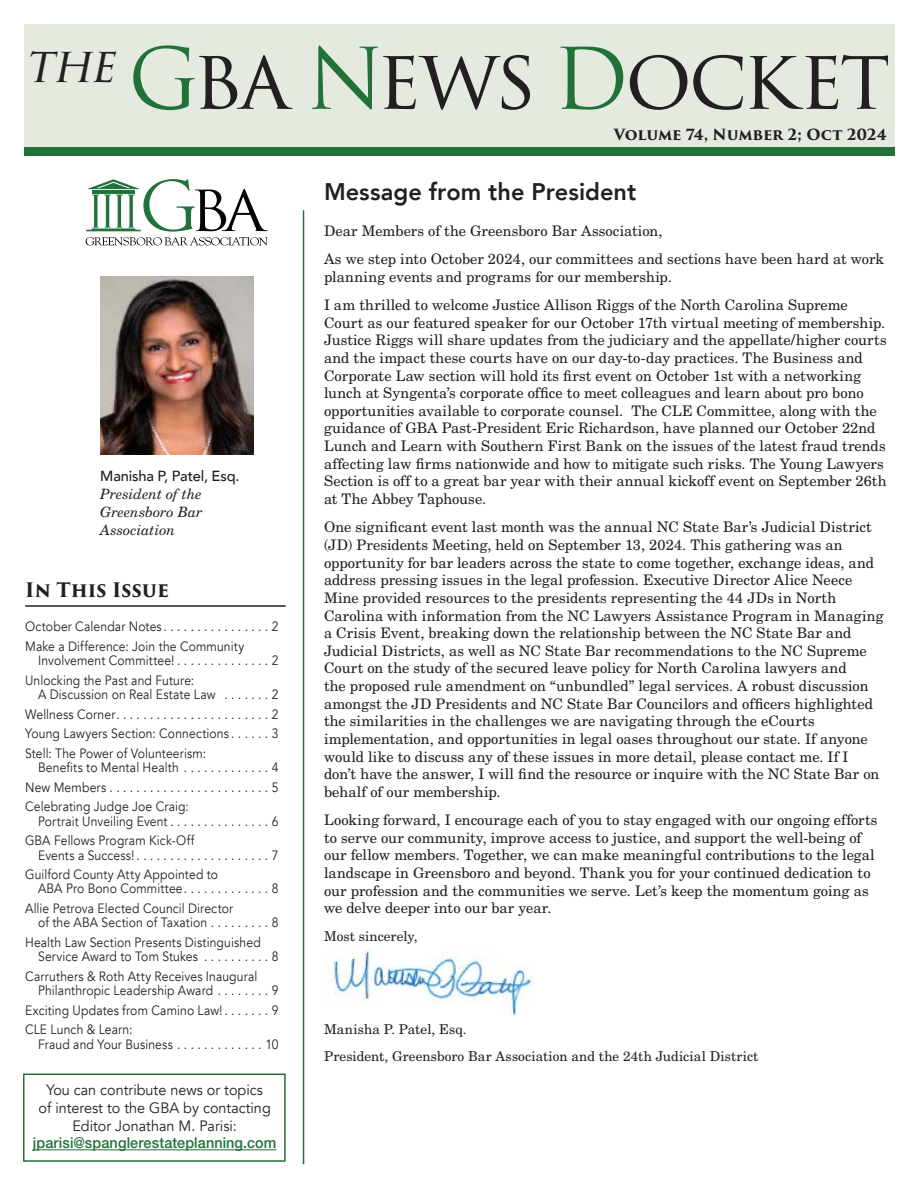
<style>
.page{position:relative;width:918px;height:1188px;background:#fff}
.page>*{position:absolute;margin:0;border:0;box-sizing:border-box;transform-origin:0 0}
.t1{font:82.5px "Trajan Pro 3";letter-spacing:-.045em;color:#231f20}
.FrontPage{font:800 24px "Avenir";letter-spacing:.005em;color:#231f20}
.TOC_Title{font:700 19.5px "Trajan Pro 3";letter-spacing:.005em;color:#231f20}
.t2{font:15px/17.9px "Avenir";color:#231f20;text-align:center;scale:.96 1}
.t3{font:700 15px "Trajan Pro 3";letter-spacing:-.015em;color:#231f20}
.t4{font:500 14.7px "Avenir";letter-spacing:-.01em;color:#231f20}
.t5{font:14.55px/17.7px "New Century Schlbk LT Std";letter-spacing:.005em;color:#231f20}
.t6{font:italic 14.25px/18px "New Century Schlbk LT Std";color:#231f20;text-align:justify}
.t7{font:13.5px/14.2px "Avenir";letter-spacing:.01em;color:#231f20;scale:.9 1}
.t8{font:13.5px "New Century Schlbk LT Std";letter-spacing:.01em;color:#231f20}
.s1{color:#227138}
.s2{font-family:"Helvetica Neue LT Std";font-weight:500;color:#227138}
</style>
<div class="page">
<div style="left:24px;top:24px;width:870px;height:132px;background:#e4eae0"></div>
<div style="left:24px;top:147px;width:870px;height:9px;background:#227138"></div>
<img style="left:100px;top:276px;width:153px;height:179px">
<hr style="left:303px;top:210px;width:1px;height:954px;background:#227138">
<div style="left:23px;top:1074px;width:263px;height:88px;border:2px solid #227138"></div>
<hr style="left:33px;top:1149px;width:243px;height:1px;background:#227138">
<hr style="left:25px;top:605px;width:261px;height:2px;background:#231f20">
<svg style="left:86px;top:179px;width:182px;height:66px"></svg>
<img style="left:324px;top:949px;width:210px;height:67px">
<p class="t1" style="left:24px;top:22px;width:867px"><sup>the</sup><span class="s1">G</span>ba <span class="s1">N</span>ews <span class="s1">D</span>ocket</p>
<p class="t3" style="left:614px;top:123px;width:274px">Volume 74, Number 2; Oct 2024</p>
<p class="FrontPage" style="left:324px;top:173px;width:314px">Message from the President</p>
<p class="t4" style="left:100px;top:463px;width:141px">Manisha P, Patel, Esq.</p>
<p class="t6" style="left:100px;top:485px;width:104px">President of the Greensboro Bar Association</p>
<p class="TOC_Title" style="left:25px;top:575px;width:146px">In This Issue</p>
<p class="t7" style="left:25px;top:620px;width:159px">October Calendar Notes ................</p>
<p class="t7" style="left:272px;top:620px;width:9px">2</p>
<p class="t7" style="left:38px;top:639px;width:230px;text-indent:-13px">Make a Difference: Join the Community<br>Involvement Committee! ..............</p>
<p class="t7" style="left:272px;top:653px;width:9px">2</p>
<p class="t7" style="left:38px;top:673px;width:206px;text-indent:-13px">Unlocking the Past and Future:<br>A Discussion on Real Estate Law ........</p>
<p class="t7" style="left:272px;top:687px;width:9px">2</p>
<p class="t7" style="left:25px;top:707px;width:106px">Wellness Corner .......................</p>
<p class="t7" style="left:272px;top:707px;width:9px">2</p>
<p class="t7" style="left:25px;top:727px;width:234px">Young Lawyers Section: Connections ......</p>
<p class="t7" style="left:272px;top:727px;width:9px">3</p>
<p class="t7" style="left:38px;top:746px;width:188px;text-indent:-13px">Stell: The Power of Volunteerism:<br>Benefits to Mental Health ..............</p>
<p class="t7" style="left:272px;top:761px;width:9px">4</p>
<p class="t7" style="left:25px;top:780px;width:95px">New Members .........................</p>
<p class="t7" style="left:272px;top:780px;width:9px">5</p>
<p class="t7" style="left:25px;top:800px;width:183px;text-align:center">Celebrating Judge Joe Craig:<br>Portrait Unveiling Event ...............</p>
<p class="t7" style="left:272px;top:814px;width:9px">6</p>
<p class="t7" style="left:38px;top:834px;width:175px;text-indent:-13px">GBA Fellows Program Kick-Off<br>Events a Success! ....................</p>
<p class="t7" style="left:272px;top:848px;width:9px">7</p>
<p class="t7" style="left:38px;top:868px;width:202px;text-indent:-13px">Guilford County Atty Appointed to<br>ABA Pro Bono Committee .............</p>
<p class="t7" style="left:272px;top:882px;width:9px">8</p>
<p class="t7" style="left:38px;top:902px;width:218px;text-indent:-13px">Allie Petrova Elected Council Director of the ABA Section of Taxation ..........</p>
<p class="t7" style="left:272px;top:916px;width:9px">8</p>
<p class="t7" style="left:38px;top:935px;width:249px;text-indent:-13px">Health Law Section Presents Distinguished<br>Service Award to Tom Stukes ...........</p>
<p class="t7" style="left:272px;top:950px;width:9px">8</p>
<p class="t7" style="left:38px;top:969px;width:245px;text-indent:-13px">Carruthers &amp; Roth Atty Receives Inaugural<br>Philanthropic Leadership Award .........</p>
<p class="t7" style="left:272px;top:984px;width:9px">9</p>
<p class="t7" style="left:25px;top:1003px;width:226px">Exciting Updates from Camino Law! .......</p>
<p class="t7" style="left:272px;top:1003px;width:9px">9</p>
<p class="t7" style="left:38px;top:1023px;width:155px;text-indent:-13px">CLE Lunch &amp; Learn:<br>Fraud and Your Business ..............</p>
<p class="t7" style="left:266px;top:1037px;width:16px">10</p>
<p class="t2" style="left:33px;top:1081px;width:255px">You can contribute news or topics<br>of interest to the GBA by contacting Editor Jonathan M. Parisi: <span class="s2">jparisi@spanglerestateplanning.com</span></p>
<p class="t5" style="left:324px;top:222px;width:340px">Dear Members of the Greensboro Bar Association,</p>
<p class="t5" style="left:324px;top:250px;width:562px">As we step into October 2024, our committees and sections have been hard at work planning events and programs for our membership.</p>
<p class="t5" style="left:324px;top:296px;width:564px">I am thrilled to welcome Justice Allison Riggs of the North Carolina Supreme Court as our featured speaker for our October 17th virtual meeting of membership.<br>Justice Riggs will share updates from the judiciary and the appellate/higher courts and the impact these courts have on our day-to-day practices. The Business and Corporate Law section will hold its first event on October 1st with a networking lunch at Syngenta’s corporate office to meet colleagues and learn about pro bono opportunities available to corporate counsel. The CLE Committee, along with the guidance of GBA Past-President Eric Richardson, have planned our October 22nd Lunch and Learn with Southern First Bank on the issues of the latest fraud trends affecting law firms nationwide and how to mitigate such risks. The Young Lawyers Section is off to a great bar year with their annual kickoff event on September 26th at The Abbey Taphouse.</p>
<p class="t5" style="left:324px;top:518px;width:561px">One significant event last month was the annual NC State Bar’s Judicial District (JD) Presidents Meeting, held on September 13, 2024. This gathering was an opportunity for bar leaders across the state to come together, exchange ideas, and address pressing issues in the legal profession. Executive Director Alice Neece Mine provided resources to the presidents representing the 44 JDs in North Carolina with information from the NC Lawyers Assistance Program in Managing a Crisis Event, breaking down the relationship between the NC State Bar and Judicial Districts, as well as NC State Bar recommendations to the NC Supreme Court on the study of the secured leave policy for North Carolina lawyers and<br>the proposed rule amendment on “unbundled” legal services. A robust discussion amongst the JD Presidents and NC State Bar Councilors and officers highlighted the similarities in the challenges we are navigating through the eCourts implementation, and opportunities in legal oases throughout our state. If anyone would like to discuss any of these issues in more detail, please contact me. If I don’t have the answer, I will find the resource or inquire with the NC State Bar on behalf of our membership.</p>
<p class="t5" style="left:324px;top:811px;width:555px">Looking forward, I encourage each of you to stay engaged with our ongoing efforts to serve our community, improve access to justice, and support the well-being of our fellow members. Together, we can make meaningful contributions to the legal landscape in Greensboro and beyond. Thank you for your continued dedication to our profession and the communities we serve. Let’s keep the momentum going as we delve deeper into our bar year.</p>
<p class="t8" style="left:324px;top:928px;width:95px">Most sincerely,</p>
<p class="t8" style="left:324px;top:1021px;width:144px">Manisha P. Patel, Esq.</p>
<p class="t8" style="left:324px;top:1048px;width:436px">President, Greensboro Bar Association and the 24th Judicial District</p>
</div>
